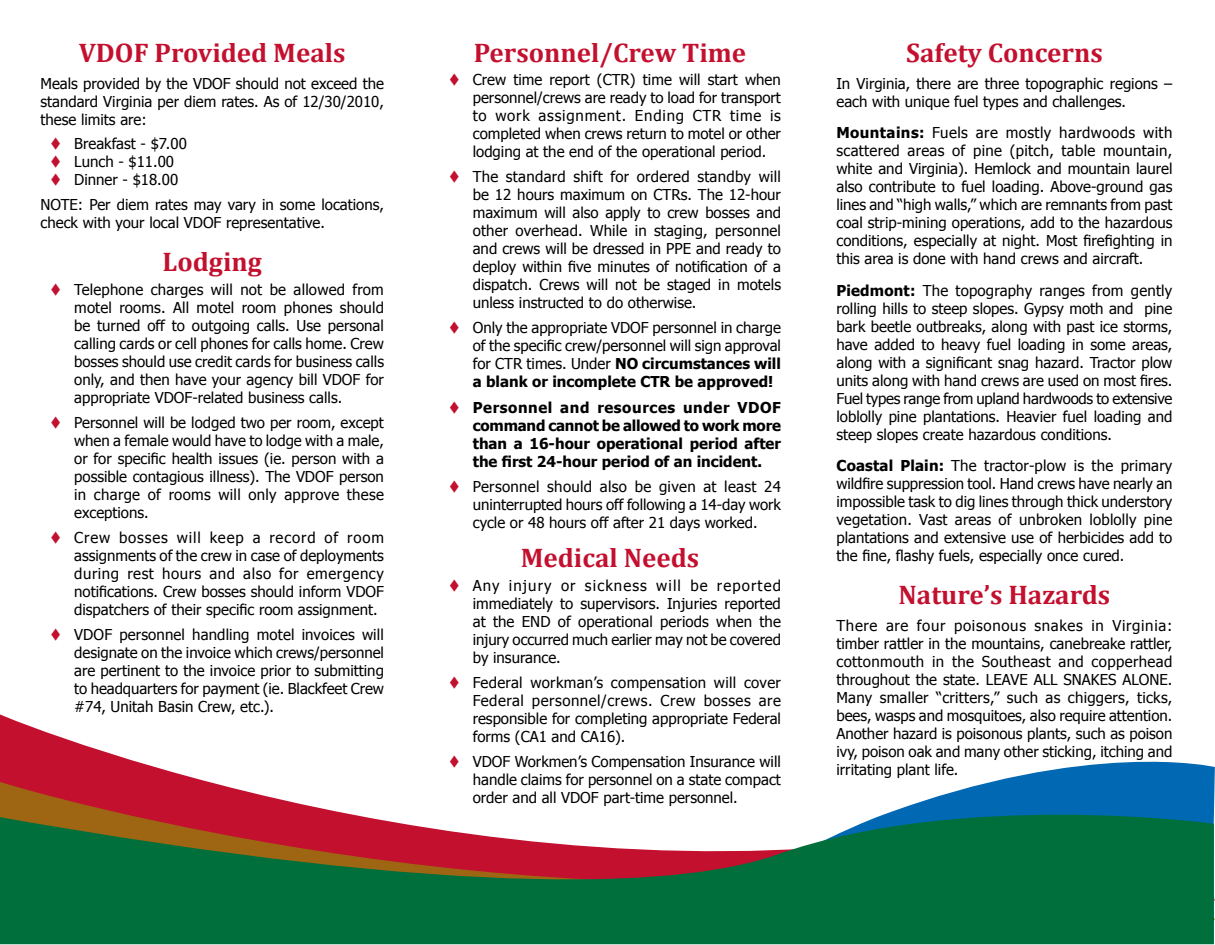
<style>
.page{position:relative;width:1215px;height:945px;background:#fff}
.page>*{position:absolute;margin:0;border:0;box-sizing:border-box;transform-origin:0 0}
.t1{font:700 27px "Cambria";color:#c3102f}
.t2{font:15px/18px "Tahoma";color:#000;text-align:justify}
.t3{font:700 15px/18px "Tahoma";color:#000;text-align:justify}
.s1{font-weight:700}
</style>
<div class="page">
<svg style="left:0;top:714px;width:1215px;height:62px"></svg>
<svg style="left:0;top:776px;width:1215px;height:12px"></svg>
<svg style="left:0;top:788px;width:1215px;height:157px"></svg>
<svg style="left:450px;top:755px;width:9px;height:13px"></svg>
<h1 class="t1" style="left:79px;top:36px;width:268px">VDOF Provided Meals</h1>
<p class="t2" style="left:40px;top:73px;width:345px">Meals provided by the VDOF should not exceed the standard Virginia per diem rates. As of 12/30/2010, these limits are:</p>
<p class="t2" style="left:74px;top:134px;width:114px;text-align:left">Breakfast - $7.00<br>Lunch - $11.00<br>Dinner - $18.00</p>
<p class="t2" style="left:40px;top:195px;width:345px">NOTE: Per diem rates may vary in some locations, check with your local VDOF representative.</p>
<h1 class="t1" style="left:163px;top:245px;width:101px">Lodging</h1>
<p class="t2" style="left:74px;top:280px;width:311px">Telephone charges will not be allowed from motel rooms. All motel room phones should be turned off to outgoing calls. Use personal calling cards or cell phones for calls home. Crew bosses should use credit cards for business calls only, and then have your agency bill VDOF for appropriate VDOF-related business calls.</p>
<p class="t2" style="left:74px;top:413px;width:311px">Personnel will be lodged two per room, except when a female would have to lodge with a male, or for specific health issues (ie. person with a possible contagious illness). The VDOF person in charge of rooms will only approve these exceptions.</p>
<p class="t2" style="left:74px;top:528px;width:311px">Crew bosses will keep a record of room assignments of the crew in case of deployments during rest hours and also for emergency notifications. Crew bosses should inform VDOF dispatchers of their specific room assignment.</p>
<p class="t2" style="left:74px;top:625px;width:311px">VDOF personnel handling motel invoices will designate on the invoice which crews/personnel are pertinent to the invoice prior to submitting to headquarters for payment (ie. Blackfeet Crew #74, Unitah Basin Crew, etc.).</p>
<h1 class="t1" style="left:474px;top:36px;width:274px">Personnel/Crew Time</h1>
<p class="t2" style="left:473px;top:70px;width:310px">Crew time report (CTR) time will start when personnel/crews are ready to load for transport to work assignment. Ending CTR time is completed when crews return to motel or other lodging at the end of the operational period.</p>
<p class="t2" style="left:473px;top:167px;width:310px">The standard shift for ordered standby will be 12 hours maximum on CTRs. The 12-hour maximum will also apply to crew bosses and other overhead. While in staging, personnel and crews will be dressed in PPE and ready to deploy within five minutes of notification of a dispatch. Crews will not be staged in motels unless instructed to do otherwise.</p>
<p class="t2" style="left:473px;top:318px;width:310px">Only the appropriate VDOF personnel in charge of the specific crew/personnel will sign approval for CTR times. Under <span class="s1">NO circumstances will a blank or incomplete CTR be approved!</span></p>
<p class="t3" style="left:473px;top:397px;width:310px">Personnel and resources under VDOF command cannot be allowed to work more than a 16-hour operational period after the first 24-hour period of an incident.</p>
<p class="t2" style="left:473px;top:476px;width:310px">Personnel should also be given at least 24 uninterrupted hours off following a 14-day work cycle or 48 hours off after 21 days worked.</p>
<h1 class="t1" style="left:521px;top:541px;width:180px">Medical Needs</h1>
<p class="t2" style="left:473px;top:576px;width:310px">Any injury or sickness will be reported immediately to supervisors. Injuries reported at the END of operational periods when the injury occurred much earlier may not be covered by insurance.</p>
<p class="t2" style="left:473px;top:673px;width:310px">Federal workman’s compensation will cover Federal personnel/crews. Crew bosses are responsible for completing appropriate Federal forms (CA1 and CA16).</p>
<p class="t2" style="left:473px;top:752px;width:310px">VDOF Workmen’s Compensation Insurance will handle claims for personnel on a state compact order and all VDOF part-time personnel.</p>
<h1 class="t1" style="left:906px;top:36px;width:198px">Safety Concerns</h1>
<p class="t2" style="left:836px;top:73px;width:337px">In Virginia, there are three topographic regions – each with unique fuel types and challenges.</p>
<p class="t2" style="left:836px;top:123px;width:338px"><span class="s1">Mountains:</span> Fuels are mostly hardwoods with scattered areas of pine (pitch, table mountain, white and Virginia). Hemlock and mountain laurel also contribute to fuel loading. Above-ground gas lines and “high walls,” which are remnants from past coal strip-mining operations, add to the hazardous conditions, especially at night. Most firefighting in this area is done with hand crews and aircraft.</p>
<p class="t2" style="left:836px;top:280px;width:338px"><span class="s1">Piedmont:</span> The topography ranges from gently rolling hills to steep slopes. Gypsy moth and pine bark beetle outbreaks, along with past ice storms, have added to heavy fuel loading in some areas, along with a significant snag hazard. Tractor plow units along with hand crews are used on most fires.<br>Fuel types range from upland hardwoods to extensive loblolly pine plantations. Heavier fuel loading and steep slopes create hazardous conditions.</p>
<p class="t2" style="left:836px;top:456px;width:338px"><span class="s1">Coastal Plain:</span> The tractor-plow is the primary wildfire suppression tool. Hand crews have nearly an impossible task to dig lines through thick understory vegetation. Vast areas of unbroken loblolly pine plantations and extensive use of herbicides add to the fine, flashy fuels, especially once cured.</p>
<h1 class="t1" style="left:899px;top:578px;width:213px">Nature’s Hazards</h1>
<p class="t2" style="left:836px;top:616px;width:338px">There are four poisonous snakes in Virginia: timber rattler in the mountains, canebreake rattler, cottonmouth in the Southeast and copperhead throughout the state. LEAVE ALL SNAKES ALONE.<br>Many smaller “critters,” such as chiggers, ticks, bees, wasps and mosquitoes, also require attention.<br>Another hazard is poisonous plants, such as poison ivy, poison oak and many other sticking, itching and irritating plant life.</p>
</div>
